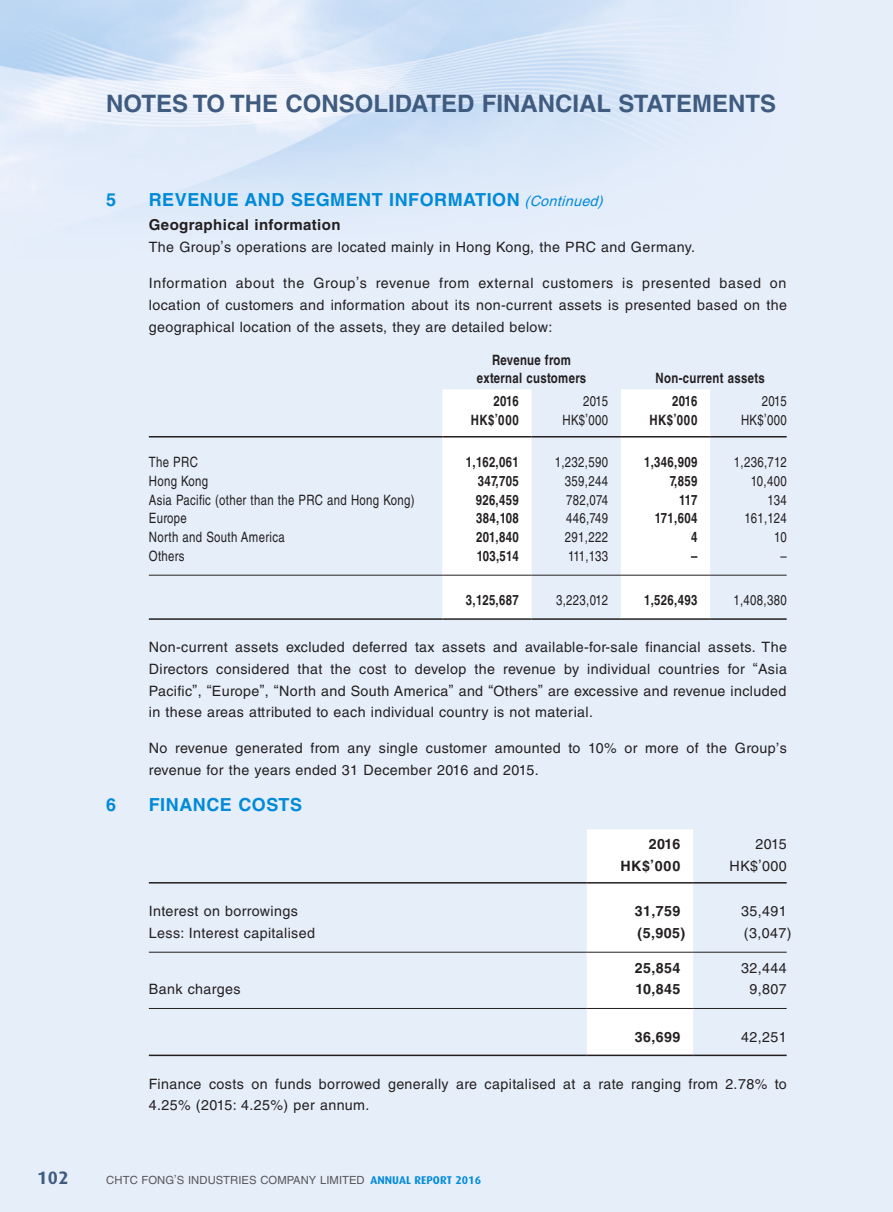
<style>
.page{position:relative;width:893px;height:1212px;background:#fff}
.page>*{position:absolute;margin:0;border:0;box-sizing:border-box;transform-origin:0 0}
.t1{font:700 24px "Helvetica LT Std";color:#3f5c80}
.Heading_1{font:700 18px "Helvetica LT Std";letter-spacing:.03em;color:#008ad8}
.t2{font:700 18px "Dax";color:#3f5c80}
.Heading_2{font:700 15px "Helvetica LT Std";letter-spacing:.03em;color:#231f20}
.Body_Text{font:14.25px/21.8px "Helvetica LT Std";letter-spacing:.03em;color:#231f20;text-align:justify}
.Body_Text-2{font:14.25px "Helvetica LT Std";letter-spacing:.03em;color:#231f20;scale:.8 1}
.Body_Text-3{font:700 14.25px/18.8px "Helvetica LT Std";letter-spacing:.03em;color:#231f20;text-align:center;scale:.8 1}
.Body_Text-4{font:700 14.25px "Helvetica LT Std";letter-spacing:.03em;color:#231f20}
.t3{font:11.25px "Helvetica LT Std";letter-spacing:.01em;color:#57585a}
.s1{font-weight:400;font-style:italic;font-size:14.25px}
.s2{font-family:"Dax";font-weight:700;color:#008ad8}
</style>
<div class="page">
<svg style="left:442px;top:389px;width:268px;height:229px"></svg>
<hr style="left:149px;top:436px;width:293px;height:1px;background:#231f20">
<hr style="left:442px;top:436px;width:89px;height:1px;background:#231f20">
<hr style="left:531px;top:436px;width:90px;height:1px;background:#231f20">
<hr style="left:621px;top:436px;width:89px;height:1px;background:#231f20">
<hr style="left:710px;top:436px;width:77px;height:1px;background:#231f20">
<hr style="left:149px;top:575px;width:293px;height:1px;background:#231f20">
<hr style="left:442px;top:575px;width:89px;height:1px;background:#231f20">
<hr style="left:531px;top:575px;width:90px;height:1px;background:#231f20">
<hr style="left:621px;top:575px;width:89px;height:1px;background:#231f20">
<hr style="left:710px;top:575px;width:77px;height:1px;background:#231f20">
<hr style="left:149px;top:618px;width:293px;height:2px;background:#231f20">
<hr style="left:442px;top:618px;width:89px;height:2px;background:#231f20">
<hr style="left:531px;top:618px;width:90px;height:2px;background:#231f20">
<hr style="left:621px;top:618px;width:89px;height:2px;background:#231f20">
<hr style="left:710px;top:618px;width:77px;height:2px;background:#231f20">
<svg style="left:587px;top:829px;width:106px;height:179px"></svg>
<hr style="left:149px;top:882px;width:438px;height:1px;background:#231f20">
<hr style="left:587px;top:882px;width:106px;height:1px;background:#231f20">
<hr style="left:693px;top:882px;width:94px;height:1px;background:#231f20">
<hr style="left:149px;top:952px;width:438px;height:1px;background:#231f20">
<hr style="left:587px;top:952px;width:106px;height:1px;background:#231f20">
<hr style="left:693px;top:952px;width:94px;height:1px;background:#231f20">
<hr style="left:149px;top:1008px;width:438px;height:1px;background:#231f20">
<hr style="left:587px;top:1008px;width:106px;height:1px;background:#231f20">
<hr style="left:693px;top:1008px;width:94px;height:1px;background:#231f20">
<hr style="left:149px;top:1054px;width:438px;height:2px;background:#231f20">
<hr style="left:587px;top:1054px;width:106px;height:2px;background:#231f20">
<hr style="left:693px;top:1054px;width:94px;height:2px;background:#231f20">
<h1 class="t1" style="left:106px;top:89px;width:671px">NOTES TO THE CONSOLIDATED FINANCIAL STATEMENTS</h1>
<p class="Heading_1" style="left:106px;top:189px;width:12px">5</p>
<p class="Heading_1" style="left:149px;top:189px;width:460px">REVENUE AND SEGMENT INFORMATION <span class="s1">(Continued)</span></p>
<p class="Heading_2" style="left:149px;top:216px;width:193px">Geographical information</p>
<p class="Body_Text" style="left:149px;top:236px;width:548px">The Group’s operations are located mainly in Hong Kong, the PRC and Germany.</p>
<p class="Body_Text" style="left:149px;top:272px;width:640px">Information about the Group’s revenue from external customers is presented based on location of customers and information about its non-current assets is presented based on the geographical location of the assets, they are detailed below:</p>
<p class="Body_Text-3" style="left:477px;top:350px;width:138px">Revenue from external customers</p>
<p class="Body_Text-3" style="left:655px;top:369px;width:138px">Non-current assets</p>
<p class="Body_Text-3" style="left:493px;top:392px;width:33px">2016</p>
<p class="Body_Text-2" style="left:583px;top:393px;width:33px">2015</p>
<p class="Body_Text-3" style="left:672px;top:392px;width:33px">2016</p>
<p class="Body_Text-2" style="left:762px;top:393px;width:33px">2015</p>
<p class="Body_Text-3" style="left:471px;top:410px;width:61px">HK$’000</p>
<p class="Body_Text-2" style="left:562px;top:412px;width:59px">HK$’000</p>
<p class="Body_Text-3" style="left:650px;top:410px;width:61px">HK$’000</p>
<p class="Body_Text-2" style="left:741px;top:412px;width:59px">HK$’000</p>
<p class="Body_Text-2" style="left:149px;top:454px;width:63px">The PRC</p>
<p class="Body_Text-3" style="left:466px;top:453px;width:68px">1,162,061</p>
<p class="Body_Text-2" style="left:555px;top:454px;width:68px">1,232,590</p>
<p class="Body_Text-3" style="left:644px;top:453px;width:68px">1,346,909</p>
<p class="Body_Text-2" style="left:734px;top:454px;width:68px">1,236,712</p>
<p class="Body_Text-2" style="left:149px;top:473px;width:76px">Hong Kong</p>
<p class="Body_Text-3" style="left:478px;top:471px;width:53px">347,705</p>
<p class="Body_Text-2" style="left:565px;top:473px;width:55px">359,244</p>
<p class="Body_Text-3" style="left:670px;top:471px;width:36px">7,859</p>
<p class="Body_Text-2" style="left:751px;top:473px;width:46px">10,400</p>
<p class="Body_Text-2" style="left:149px;top:491px;width:334px">Asia Pacific (other than the PRC and Hong Kong)</p>
<p class="Body_Text-3" style="left:476px;top:490px;width:55px">926,459</p>
<p class="Body_Text-2" style="left:566px;top:491px;width:54px">782,074</p>
<p class="Body_Text-3" style="left:679px;top:490px;width:24px">117</p>
<p class="Body_Text-2" style="left:767px;top:491px;width:25px">134</p>
<p class="Body_Text-2" style="left:149px;top:510px;width:49px">Europe</p>
<p class="Body_Text-3" style="left:476px;top:509px;width:55px">384,108</p>
<p class="Body_Text-2" style="left:566px;top:510px;width:54px">446,749</p>
<p class="Body_Text-3" style="left:655px;top:509px;width:55px">171,604</p>
<p class="Body_Text-2" style="left:744px;top:510px;width:54px">161,124</p>
<p class="Body_Text-2" style="left:149px;top:529px;width:172px">North and South America</p>
<p class="Body_Text-3" style="left:476px;top:528px;width:55px">201,840</p>
<p class="Body_Text-2" style="left:565px;top:529px;width:55px">291,222</p>
<p class="Body_Text-3" style="left:691px;top:528px;width:9px">4</p>
<p class="Body_Text-2" style="left:774px;top:529px;width:17px">10</p>
<p class="Body_Text-2" style="left:149px;top:548px;width:46px">Others</p>
<p class="Body_Text-3" style="left:477px;top:546px;width:54px">103,514</p>
<p class="Body_Text-2" style="left:568px;top:548px;width:52px">111,133</p>
<p class="Body_Text-3" style="left:691px;top:546px;width:9px">–</p>
<p class="Body_Text-2" style="left:780px;top:548px;width:9px">–</p>
<p class="Body_Text-3" style="left:466px;top:591px;width:68px">3,125,687</p>
<p class="Body_Text-2" style="left:556px;top:592px;width:66px">3,223,012</p>
<p class="Body_Text-3" style="left:644px;top:591px;width:68px">1,526,493</p>
<p class="Body_Text-2" style="left:733px;top:592px;width:68px">1,408,380</p>
<p class="Body_Text" style="left:149px;top:636px;width:640px">Non-current assets excluded deferred tax assets and available-for-sale financial assets. The Directors considered that the cost to develop the revenue by individual countries for “Asia Pacific”, “Europe”, “North and South America” and “Others” are excessive and revenue included in these areas attributed to each individual country is not material.</p>
<p class="Body_Text" style="left:149px;top:737px;width:639px">No revenue generated from any single customer amounted to 10% or more of the Group’s revenue for the years ended 31 December 2016 and 2015.</p>
<p class="Heading_1" style="left:106px;top:794px;width:12px">6</p>
<p class="Heading_1" style="left:149px;top:794px;width:155px">FINANCE COSTS</p>
<p class="Body_Text-4" style="left:649px;top:836px;width:33px">2016</p>
<p class="Body_Text" style="left:755px;top:833px;width:33px">2015</p>
<p class="Body_Text-4" style="left:621px;top:857px;width:61px">HK$’000</p>
<p class="Body_Text" style="left:730px;top:855px;width:59px">HK$’000</p>
<p class="Body_Text" style="left:149px;top:900px;width:151px">Interest on borrowings</p>
<p class="Body_Text-4" style="left:635px;top:902px;width:47px">31,759</p>
<p class="Body_Text" style="left:741px;top:900px;width:47px">35,491</p>
<p class="Body_Text" style="left:149px;top:922px;width:168px">Less: Interest capitalised</p>
<p class="Body_Text-4" style="left:638px;top:924px;width:49px">(5,905)</p>
<p class="Body_Text" style="left:744px;top:922px;width:49px">(3,047)</p>
<p class="Body_Text-4" style="left:635px;top:959px;width:47px">25,854</p>
<p class="Body_Text" style="left:741px;top:956px;width:47px">32,444</p>
<p class="Body_Text" style="left:149px;top:978px;width:93px">Bank charges</p>
<p class="Body_Text-4" style="left:636px;top:980px;width:46px">10,845</p>
<p class="Body_Text" style="left:749px;top:978px;width:39px">9,807</p>
<p class="Body_Text-4" style="left:635px;top:1028px;width:47px">36,699</p>
<p class="Body_Text" style="left:741px;top:1025px;width:47px">42,251</p>
<p class="Body_Text" style="left:149px;top:1072px;width:639px">Finance costs on funds borrowed generally are capitalised at a rate ranging from 2.78% to<br>4.25% (2015: 4.25%) per annum.</p>
<p class="t2" style="left:37px;top:1167px;width:33px">102</p>
<p class="t3" style="left:106px;top:1173px;width:376px">CHTC FONG’S INDUSTRIES COMPANY LIMITED <span class="s2">ANNUAL REPORT 2016</span></p>
</div>
